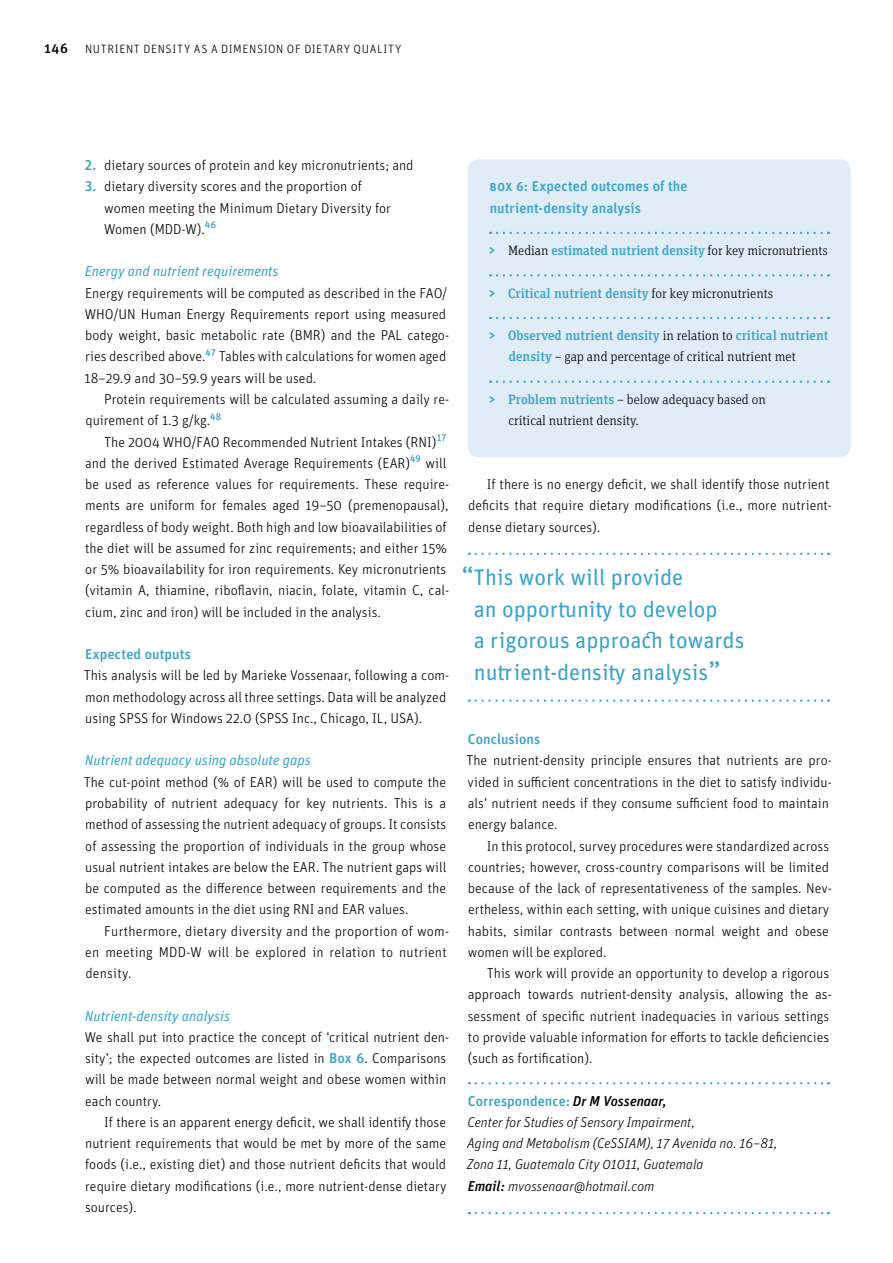
<style>
.page{position:relative;width:893px;height:1263px;background:#fff}
.page>*{position:absolute;margin:0;border:0;box-sizing:border-box;transform-origin:0 0}
.t1{font:22.5px/32px "Unit Pro";color:#3aa3cb}
.t2{font:300 14.25px/21.3px "Unit Pro";color:#000}
.t3{font:italic 300 14.25px/21.3px "Unit Pro";color:#000}
.t4{font:300 14.25px/21.3px "Unit";color:#000}
.t5{font:italic 14.25px "Unit Pro";color:#3aa3cb}
.t6{font:500 14.25px/21.3px "Unit Pro";letter-spacing:.005em;color:#3aa3cb}
.t7{font:300 13.5px/21.3px "Unit Slab Pro";color:#000}
.t8{font:500 13.5px "Unit Slab Pro";color:#3aa3cb}
.t9{font:500 13.5px "Unit Pro";color:#000}
.t10{font:300 12px "Unit Pro";letter-spacing:.05em;color:#000}
.s1{font-family:"Unit Pro";font-weight:500;color:#3aa3cb}
.s2{font-weight:500;color:#3aa3cb}
.s3{font-family:"Unit Pro";font-weight:500;font-size:14.25px;color:#3aa3cb}
.s4{font-family:"Unit Pro";font-size:14.25px}
.s5{font-weight:300;color:#000}
.s6{font-size:27px}
.s7{font-weight:500;font-style:normal;color:#3aa3cb}
.s8{font-weight:500}
</style>
<div class="page">
<div style="left:468px;top:159px;width:382px;height:298px;background:#e0ecf6;border-radius:11px"></div>
<svg style="left:476px;top:553px;width:353px;height:2px"></svg>
<svg style="left:476px;top:699px;width:353px;height:3px"></svg>
<svg style="left:476px;top:1082px;width:353px;height:2px"></svg>
<svg style="left:476px;top:1212px;width:353px;height:2px"></svg>
<svg style="left:497px;top:232px;width:332px;height:2px"></svg>
<svg style="left:497px;top:274px;width:332px;height:3px"></svg>
<svg style="left:497px;top:317px;width:332px;height:2px"></svg>
<svg style="left:497px;top:381px;width:332px;height:2px"></svg>
<p class="t9" style="left:45px;top:39px;width:25px">146</p>
<p class="t10" style="left:85px;top:41px;width:318px">NUTRIENT DENSITY AS A DIMENSION OF DIETARY QUALITY</p>
<p class="t4" style="left:84px;top:154px;width:331px"><span class="s1">2.</span> dietary sources of protein and key micronutrients; and</p>
<p class="t4" style="left:104px;top:176px;width:288px;text-indent:-19px"><span class="s1">3.</span> dietary diversity scores and the proportion of women meeting the Minimum Dietary Diversity for<br>Women (MDD-W).<sup>46</sup></p>
<p class="t5" style="left:85px;top:261px;width:195px">Energy and nutrient requirements</p>
<p class="t2" style="left:84px;top:282px;width:366px">Energy requirements will be computed as described in the FAO/ WHO/UN Human Energy Requirements report using measured body weight, basic metabolic rate (BMR) and the PAL catego&shy;ries described above.<sup>47</sup> Tables with calculations for women aged 18–29.9 and 30–59.9 years will be used.</p>
<p class="t2" style="left:85px;top:388px;width:365px;text-indent:19px">Protein requirements will be calculated assuming a daily re&shy;quirement of 1.3 g/kg.<sup>48</sup></p>
<p class="t2" style="left:85px;top:431px;width:366px;text-indent:19px">The 2004 WHO/FAO Recommended Nutrient Intakes (RNI)<sup>17 </sup>and the derived Estimated Average Requirements (EAR)<sup>49</sup> will be used as reference values for requirements. These require&shy;ments are uniform for females aged 19–50 (premenopausal), regardless of body weight. Both high and low bioavailabilities of the diet will be assumed for zinc requirements; and either 15% or 5% bioavailability for iron requirements. Key micronutrients (vitamin A, thiamine, riboflavin, niacin, folate, vitamin C, cal&shy;cium, zinc and iron) will be included in the analysis.</p>
<p class="t6" style="left:85px;top:643px;width:107px">Expected outputs</p>
<p class="t2" style="left:84px;top:664px;width:367px">This analysis will be led by Marieke Vossenaar, following a com&shy;mon methodology across all three settings. Data will be analyzed using SPSS for Windows 22.0 (SPSS Inc., Chicago, IL, USA).</p>
<p class="t5" style="left:85px;top:750px;width:227px">Nutrient adequacy using absolute gaps</p>
<p class="t2" style="left:84px;top:771px;width:364px;text-align:justify">The cut-point method (% of EAR) will be used to compute the probability of nutrient adequacy for key nutrients. This is a method of assessing the nutrient adequacy of groups. It consists of assessing the proportion of individuals in the group whose usual nutrient intakes are below the EAR. The nutrient gaps will be computed as the difference between requirements and the estimated amounts in the diet using RNI and EAR values.</p>
<p class="t2" style="left:85px;top:920px;width:365px;text-indent:19px">Furthermore, dietary diversity and the proportion of wom&shy;en meeting MDD-W will be explored in relation to nutrient density.</p>
<p class="t5" style="left:85px;top:1006px;width:147px">Nutrient-density analysis</p>
<p class="t2" style="left:85px;top:1026px;width:366px">We shall put into practice the concept of ‘critical nutrient den&shy;sity’; the expected outcomes are listed in <span class="s2">Box 6</span>. Comparisons will be made between normal weight and obese women within each country.</p>
<p class="t2" style="left:85px;top:1111px;width:363px;text-align:justify;text-indent:19px">If there is an apparent energy deficit, we shall identify those nutrient requirements that would be met by more of the same foods (i.e., existing diet) and those nutrient deficits that would require dietary modifications (i.e., more nutrient-dense dietary sources).</p>
<p class="t6" style="left:490px;top:175px;width:200px">box 6: Expected outcomes of the nutrient-density analysis</p>
<p class="t7" style="left:488px;top:239px;width:341px"><span class="s3">&gt;</span> Median <span class="s2">estimated nutrient density</span> for key micronutrients</p>
<p class="t8" style="left:488px;top:283px;width:287px"><span class="s4">&gt;</span> Critical nutrient density <span class="s5">for key micronutrients</span></p>
<p class="t7" style="left:509px;top:324px;width:321px;text-indent:-21px"><span class="s3">&gt;</span> <span class="s2">Observed nutrient density</span> in relation to <span class="s2">critical nutrient density</span> – gap and percentage of critical nutrient met</p>
<p class="t7" style="left:508px;top:388px;width:259px;text-indent:-20px"><span class="s3">&gt;</span> <span class="s2">Problem nutrients</span> – below adequacy based on critical nutrient density.</p>
<p class="t2" style="left:468px;top:473px;width:365px;text-indent:19px">If there is no energy deficit, we shall identify those nutrient deficits that require dietary modifications (i.e., more nutrient&shy;dense dietary sources).</p>
<h1 class="t1" style="left:474px;top:560px;width:272px;text-indent:-12px"><span class="s6">“</span>This work will provide<br>an opportunity to develop<br>a rigorous approach towards nutrient-density analysis<span class="s6">”</span></h1>
<p class="t6" style="left:468px;top:728px;width:74px">Conclusions</p>
<p class="t2" style="left:466px;top:749px;width:367px">The nutrient-density principle ensures that nutrients are pro&shy;vided in sufficient concentrations in the diet to satisfy individu&shy;als’ nutrient needs if they consume sufficient food to maintain energy balance.</p>
<p class="t2" style="left:468px;top:834px;width:366px;text-indent:19px">In this protocol, survey procedures were standardized across countries; however, cross-country comparisons will be limited because of the lack of representativeness of the samples. Nev&shy;ertheless, within each setting, with unique cuisines and dietary habits, similar contrasts between normal weight and obese women will be explored.</p>
<p class="t2" style="left:468px;top:962px;width:366px;text-indent:19px">This work will provide an opportunity to develop a rigorous approach towards nutrient-density analysis, allowing the as&shy;sessment of specific nutrient inadequacies in various settings to provide valuable information for efforts to tackle deficiencies (such as fortification).</p>
<p class="t3" style="left:467px;top:1090px;width:312px"><span class="s7">Correspondence:</span> <span class="s8">Dr M Vossenaar,<br></span>Center for Studies of Sensory Impairment,<br>Aging and Metabolism (CeSSIAM), 17 Avenida no. 16−81, Zona 11, Guatemala City 01011, Guatemala<br><span class="s8">Email:</span> mvossenaar@hotmail.com</p>
</div>
